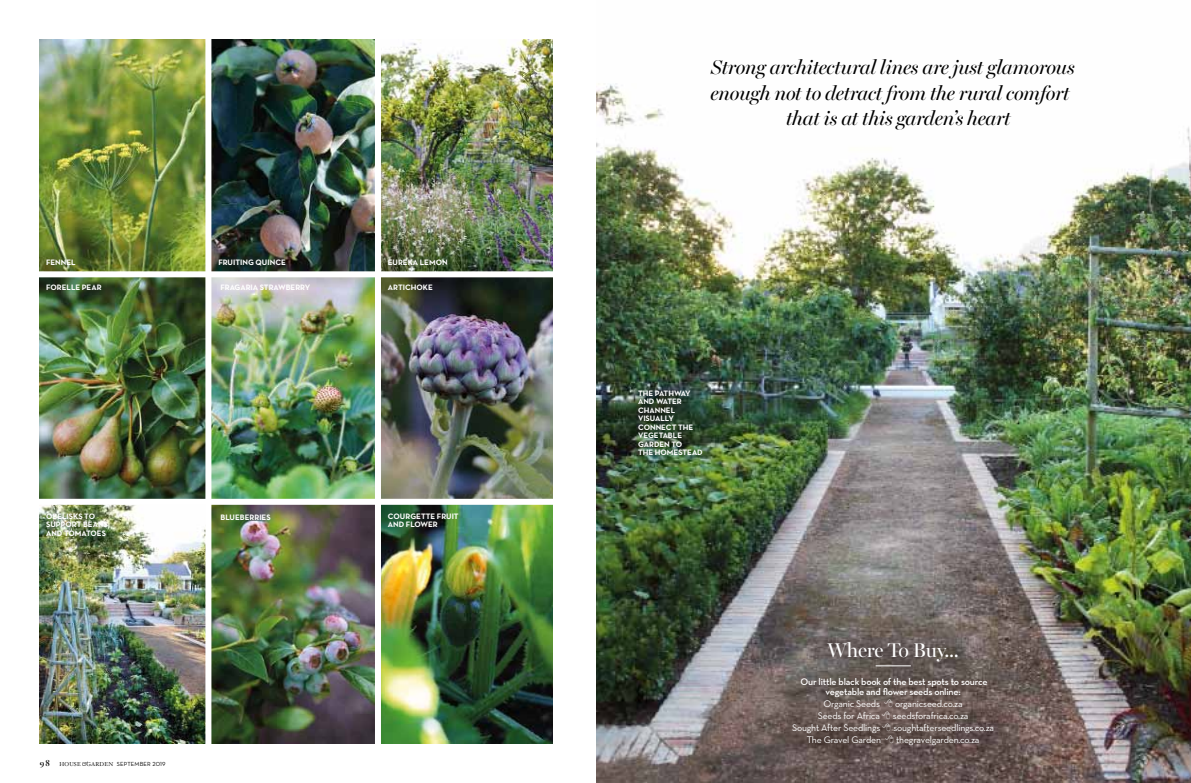
<style>
.page{position:relative;width:1191px;height:783px;background:#fff}
.page>*{position:absolute;margin:0;border:0;box-sizing:border-box;transform-origin:0 0}
.t1{font:italic 20px "Miller Banner";letter-spacing:-.015em;color:#000}
.t2{font:20px "Miller Banner";letter-spacing:-.015em;color:#fff}
.t3{font:9.8px "Neutra Text";letter-spacing:-.02em;color:#fff}
.t4{font:600 9.8px/10.5px "Neutra Text";letter-spacing:-.02em;color:#fff;text-align:center}
.t5{font:700 8px/8.5px "Neutra Text TFPS";color:#fff}
.t6{font:6px "Neutra Text PS Book Alt";letter-spacing:.03em;color:#000}
.s1{font-family:"Hoefler Titling HTF Bd Roman";font-size:9px}
.s2{font-family:"Hoefler Text";font-size:5.7px}
</style>
<div class="page">
<svg style="left:82px;top:761px;width:6px;height:4px"></svg>
<img style="left:381px;top:277px;width:172px;height:466px">
<img style="left:40px;top:40px;width:335px;height:231px">
<img style="left:40px;top:277px;width:335px;height:466px">
<img style="left:381px;top:40px;width:172px;height:231px">
<img style="left:596px;top:83px;width:595px;height:699px">
<div style="left:205px;top:20px;width:6px;height:738px;background:#fff"></div>
<div style="left:35px;top:498px;width:526px;height:6px;background:#fff"></div>
<hr style="left:875px;top:665px;width:36px;height:1px;background:#fff">
<svg style="left:882px;top:699px;width:11px;height:44px"></svg>
<p class="t5" style="left:46px;top:258px;width:30px">FENNEL</p>
<p class="t5" style="left:218px;top:258px;width:69px">FRUITING QUINCE</p>
<p class="t5" style="left:388px;top:258px;width:61px">EUREKA LEMON</p>
<p class="t5" style="left:46px;top:282px;width:57px">FORELLE PEAR</p>
<p class="t5" style="left:220px;top:282px;width:91px">FRAGARIA STRAWBERRY</p>
<p class="t5" style="left:388px;top:282px;width:46px">ARTICHOKE</p>
<p class="t5" style="left:46px;top:511px;width:63px">OBELISKS TO<br>SUPPORT BEANS<br>AND TOMATOES</p>
<p class="t5" style="left:220px;top:512px;width:52px">BLUEBERRIES</p>
<p class="t5" style="left:388px;top:511px;width:72px">COURGETTE FRUIT<br>AND FLOWER</p>
<p class="t6" style="left:40px;top:760px;width:127px"><span class="s1">98</span> <span class="s2">HOUSE GARDEN</span> SEPTEMBER 2019</p>
<h1 class="t1" style="left:711px;top:55px;width:365px">Strong architectural lines are just glamorous</h1>
<h1 class="t1" style="left:710px;top:81px;width:361px">enough not to detract from the rural comfort</h1>
<h1 class="t1" style="left:786px;top:107px;width:227px">that is at this garden’s heart</h1>
<p class="t5" style="left:638px;top:388px;width:66px">THE PATHWAY<br>AND WATER<br>CHANNEL<br>VISUALLY<br>CONNECT THE<br>VEGETABLE<br>GARDEN TO<br>THE HOMESTEAD</p>
<h1 class="t2" style="left:827px;top:637px;width:133px">Where To Buy...</h1>
<p class="t4" style="left:800px;top:675px;width:188px">Our little black book of the best spots to source vegetable and flower seeds online:</p>
<p class="t3" style="left:823px;top:697px;width:58px">Organic Seeds</p>
<p class="t3" style="left:895px;top:697px;width:69px">organicseed.co.za</p>
<p class="t3" style="left:817px;top:709px;width:64px">Seeds for Africa</p>
<p class="t3" style="left:893px;top:709px;width:77px">seedsforafrica.co.za</p>
<p class="t3" style="left:792px;top:721px;width:90px">Sought After Seedlings</p>
<p class="t3" style="left:893px;top:721px;width:102px">soughtafterseedlings.co.za</p>
<p class="t3" style="left:806px;top:733px;width:76px">The Gravel Garden</p>
<p class="t3" style="left:896px;top:733px;width:85px">thegravelgarden.co.za</p>
</div>
